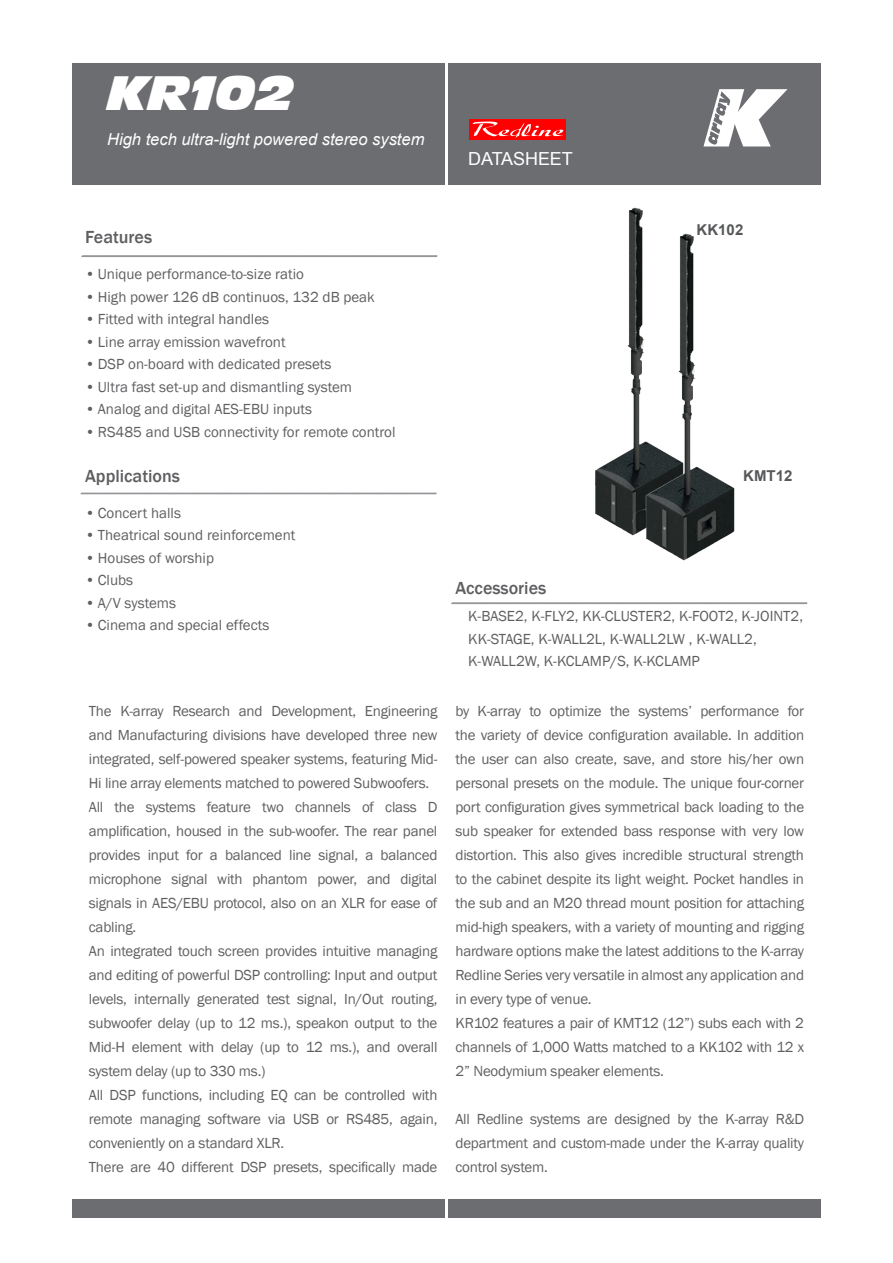
<style>
.page{position:relative;width:893px;height:1263px;background:#fff}
.page>*{position:absolute;margin:0;border:0;box-sizing:border-box;transform-origin:0 0}
.t1{font:italic 45px "Incised 901 BT Nord";color:#fff}
.t2{font:500 18px "Franklin Gothic";color:#5f5f62}
.t3{font:18px "Arial";letter-spacing:-.005em;color:#fff}
.t4{font:italic 16.5px "Arial";color:#fff}
.t5{font:15px/24px "Franklin Gothic";letter-spacing:-.015em;color:#5f5f62;text-align:justify}
.t6{font:700 15px "Arial";color:#57585a}
</style>
<div class="page">
<div style="left:72px;top:64px;width:373px;height:121px;background:#6c6d70"></div>
<div style="left:72px;top:1199px;width:373px;height:18px;background:#6c6d70"></div>
<div style="left:448px;top:64px;width:373px;height:121px;background:#6c6d70"></div>
<div style="left:448px;top:1199px;width:373px;height:18px;background:#6c6d70"></div>
<svg style="left:703px;top:89px;width:85px;height:57px"></svg>
<div style="left:469px;top:119px;width:97px;height:21px;background:#f00"></div>
<svg style="left:472px;top:122px;width:91px;height:16px"></svg>
<svg style="left:80px;top:492px;width:357px;height:2px"></svg>
<svg style="left:81px;top:255px;width:357px;height:2px"></svg>
<img style="left:595px;top:208px;width:48px;height:327px">
<img style="left:633px;top:233px;width:102px;height:328px">
<svg style="left:451px;top:602px;width:357px;height:2px"></svg>
<p class="t1" style="left:107px;top:67px;width:188px">KR102</p>
<p class="t4" style="left:107px;top:130px;width:319px">High tech ultra-light powered stereo system</p>
<p class="t3" style="left:468px;top:148px;width:106px">DATASHEET</p>
<p class="t2" style="left:85px;top:226px;width:69px">Features</p>
<p class="t5" style="left:85px;top:262px;width:220px">• Unique performance-to-size ratio</p>
<p class="t5" style="left:85px;top:285px;width:291px">• High power 126 dB continuos, 132 dB peak</p>
<p class="t5" style="left:85px;top:307px;width:185px">• Fitted with integral handles</p>
<p class="t5" style="left:85px;top:330px;width:202px">• Line array emission wavefront</p>
<p class="t5" style="left:85px;top:352px;width:248px">• DSP on-board with dedicated presets</p>
<p class="t5" style="left:85px;top:375px;width:269px">• Ultra fast set-up and dismantling system</p>
<p class="t5" style="left:85px;top:397px;width:229px">• Analog and digital AES-EBU inputs</p>
<p class="t5" style="left:85px;top:420px;width:312px">• RS485 and USB connectivity for remote control</p>
<p class="t2" style="left:85px;top:465px;width:96px">Applications</p>
<p class="t5" style="left:85px;top:501px;width:97px">• Concert halls</p>
<p class="t5" style="left:85px;top:523px;width:212px">• Theatrical sound reinforcement</p>
<p class="t5" style="left:85px;top:546px;width:130px">• Houses of worship</p>
<p class="t5" style="left:85px;top:568px;width:50px">• Clubs</p>
<p class="t5" style="left:85px;top:591px;width:92px">• A/V systems</p>
<p class="t5" style="left:85px;top:613px;width:186px">• Cinema and special effects</p>
<p class="t5" style="left:89px;top:700px;width:350px">The K-array Research and Development, Engineering and Manufacturing divisions have developed three new integrated, self-powered speaker systems, featuring Mid-Hi line array elements matched to powered Subwoofers.</p>
<p class="t5" style="left:89px;top:796px;width:350px">All the systems feature two channels of class D amplification, housed in the sub-woofer. The rear panel provides input for a balanced line signal, a balanced microphone signal with phantom power, and digital signals in AES/EBU protocol, also on an XLR for ease of cabling.</p>
<p class="t5" style="left:89px;top:940px;width:350px">An integrated touch screen provides intuitive managing and editing of powerful DSP controlling: Input and output levels, internally generated test signal, In/Out routing, subwoofer delay (up to 12 ms.), speakon output to the Mid-H element with delay (up to 12 ms.), and overall system delay (up to 330 ms.)</p>
<p class="t5" style="left:89px;top:1084px;width:350px">All DSP functions, including EQ can be controlled with remote managing software via USB or RS485, again, conveniently on a standard XLR.</p>
<p class="t5" style="left:89px;top:1156px;width:350px">There are 40 different DSP presets, specifically made</p>
<p class="t6" style="left:697px;top:222px;width:48px">KK102</p>
<p class="t6" style="left:743px;top:467px;width:51px">KMT12</p>
<p class="t2" style="left:455px;top:577px;width:92px">Accessories</p>
<p class="t5" style="left:468px;top:605px;width:336px;line-height:22.5px;text-align:left">K-BASE2, K-FLY2, KK-CLUSTER2, K-FOOT2, K-JOINT2,<br>KK-STAGE, K-WALL2L, K-WALL2LW , K-WALL2,<br>K-WALL2W, K-KCLAMP/S, K-KCLAMP</p>
<p class="t5" style="left:455px;top:700px;width:350px">by K-array to optimize the systems’ performance for the variety of device configuration available. In addition the user can also create, save, and store his/her own personal presets on the module. The unique four-corner port configuration gives symmetrical back loading to the sub speaker for extended bass response with very low distortion. This also gives incredible structural strength to the cabinet despite its light weight. Pocket handles in the sub and an M20 thread mount position for attaching mid-high speakers, with a variety of mounting and rigging hardware options make the latest additions to the K-array Redline Series very versatile in almost any application and in every type of venue.</p>
<p class="t5" style="left:455px;top:1012px;width:350px">KR102 features a pair of KMT12 (12”) subs each with 2 channels of 1,000 Watts matched to a KK102 with 12 x 2” Neodymium speaker elements.</p>
<p class="t5" style="left:455px;top:1108px;width:350px">All Redline systems are designed by the K-array R&amp;D department and custom-made under the K-array quality control system.</p>
</div>
